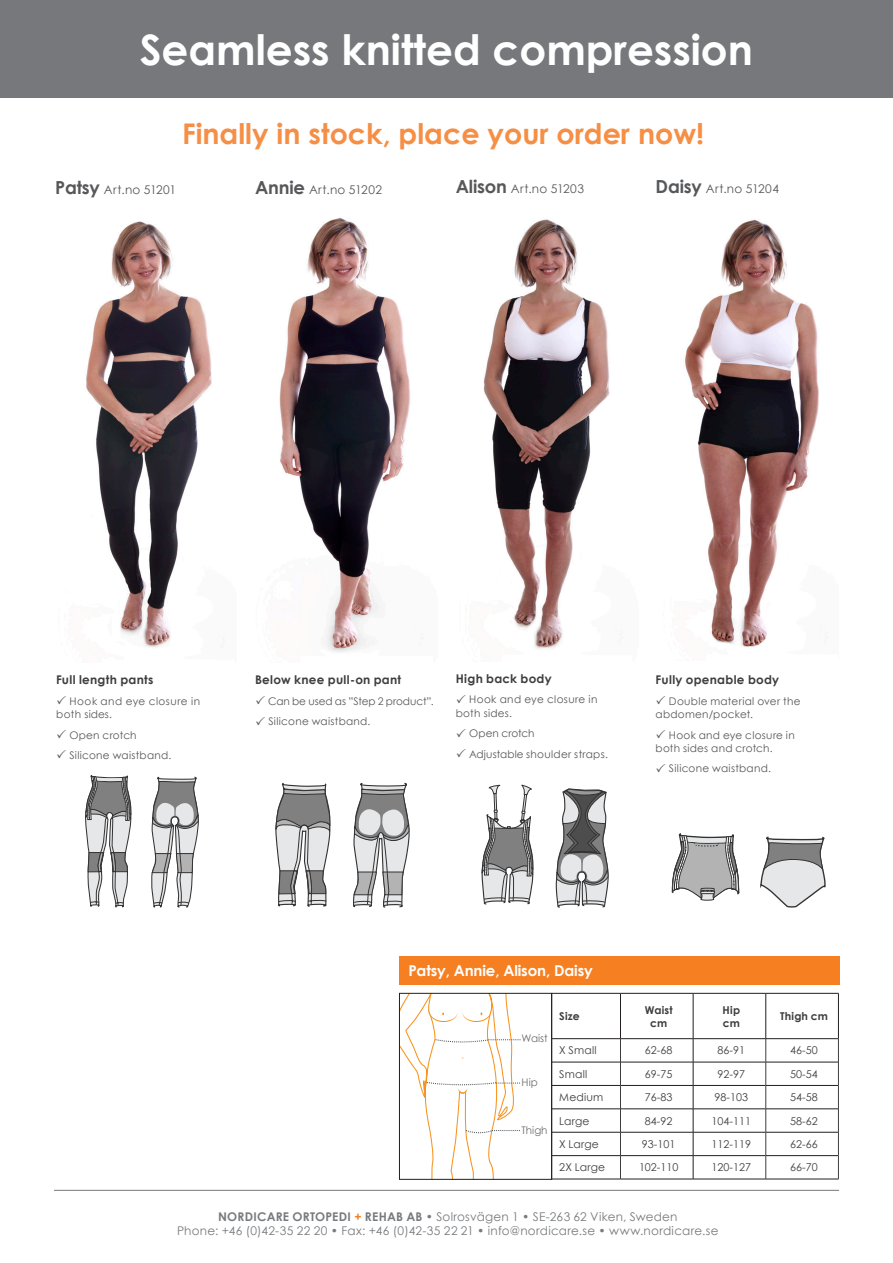
<style>
.page{position:relative;width:893px;height:1263px;background:#fff}
.page>*{position:absolute;margin:0;border:0;box-sizing:border-box;transform-origin:0 0}
.t1{font:700 42px "Century Gothic";color:#fff}
.t2{font:700 28.5px "Century Gothic";color:#f68f46}
.t3{font:700 15px "Century Gothic";letter-spacing:-.01em;color:#fff}
.t4{font:12px "Century Gothic";letter-spacing:.02em;color:#787a7d}
.t5{font:12px "Century Gothic";letter-spacing:.03em;color:#57585a}
.Vanlig{font:700 12px "Century Gothic";letter-spacing:.02em;color:#3e3e3f}
.t6{font:10.8px "Century Gothic";color:#3e3e3f}
.t7{font:700 10.8px/12.9px "Century Gothic";letter-spacing:.015em;color:#3e3e3f;text-align:center}
.Vanlig-2{font:10.5px/13.5px "Century Gothic";letter-spacing:.025em;color:#57585a}
.Vanlig-3{font:10.5px "Century Gothic";letter-spacing:-.01em;color:#57585a}
.t8{font:10.5px "Century Gothic";color:#6c6d70}
.Vanlig-4{font:10.5px "Century Gothic";color:#57585a}
.s1{font-weight:700;font-size:18px}
.s2{font-weight:700}
.s3{font-weight:700;color:#f57f21}
</style>
<div class="page">
<div style="left:0;top:0;width:893px;height:98px;background:#76787b"></div>
<hr style="left:54px;top:1190px;width:785px;height:1px;background:#76787b">
<div style="left:399px;top:957px;width:440px;height:28px;background:#f57f21"></div>
<img style="left:86px;top:221px;width:126px;height:426px">
<svg style="left:151px;top:776px;width:48px;height:132px"></svg>
<img style="left:483px;top:219px;width:127px;height:430px">
<svg style="left:481px;top:784px;width:128px;height:124px"></svg>
<svg style="left:760px;top:836px;width:66px;height:72px"></svg>
<svg style="left:671px;top:833px;width:69px;height:68px"></svg>
<img style="left:279px;top:218px;width:132px;height:434px">
<img style="left:685px;top:219px;width:134px;height:428px">
<svg style="left:353px;top:782px;width:57px;height:126px"></svg>
<svg style="left:275px;top:782px;width:56px;height:125px"></svg>
<hr style="left:551px;top:1179px;width:69px;height:1px;background:#231f20">
<hr style="left:620px;top:1179px;width:73px;height:1px;background:#231f20">
<hr style="left:693px;top:1179px;width:73px;height:1px;background:#231f20">
<hr style="left:766px;top:1179px;width:73px;height:1px;background:#231f20">
<svg style="left:552px;top:993px;width:287px;height:186px"></svg>
<svg style="left:401px;top:995px;width:120px;height:182px"></svg>
<div style="left:399px;top:993px;width:153px;height:186px;border:1px solid #231f20"></div>
<svg style="left:85px;top:774px;width:47px;height:134px"></svg>
<p class="t1" style="left:140px;top:23px;width:615px">Seamless knitted compression</p>
<p class="t2" style="left:182px;top:115px;width:524px">Finally in stock, place your order now!</p>
<p class="t5" style="left:55px;top:182px;width:123px"><span class="s1">Patsy</span> Art.no 51201</p>
<p class="t5" style="left:255px;top:182px;width:128px"><span class="s1">Annie</span> Art.no 51202</p>
<p class="t5" style="left:456px;top:181px;width:130px"><span class="s1">Alison</span> Art.no 51203</p>
<p class="t5" style="left:656px;top:181px;width:125px"><span class="s1">Daisy</span> Art.no 51204</p>
<p class="Vanlig" style="left:56px;top:672px;width:99px">Full length pants</p>
<p class="Vanlig-2" style="left:56px;top:694px;width:146px;text-indent:14px">Hook and eye closure in both sides.</p>
<p class="Vanlig-2" style="left:69px;top:728px;width:69px">Open crotch</p>
<p class="Vanlig-2" style="left:69px;top:748px;width:104px">Silicone waistband.</p>
<p class="Vanlig" style="left:255px;top:672px;width:148px">Below knee pull-on pant</p>
<p class="Vanlig-3" style="left:268px;top:694px;width:167px">Can be used as ”Step 2 product”.</p>
<p class="Vanlig-2" style="left:268px;top:714px;width:104px">Silicone waistband.</p>
<p class="Vanlig" style="left:456px;top:671px;width:97px">High back body</p>
<p class="Vanlig-2" style="left:456px;top:693px;width:143px;text-indent:13px">Hook and eye closure in both sides.</p>
<p class="Vanlig-4" style="left:469px;top:727px;width:67px">Open crotch</p>
<p class="Vanlig-2" style="left:469px;top:747px;width:140px">Adjustable shoulder straps.</p>
<p class="Vanlig" style="left:656px;top:672px;width:125px">Fully openable body</p>
<p class="Vanlig-2" style="left:656px;top:694px;width:146px;text-indent:13px">Double material over the abdomen/pocket.</p>
<p class="Vanlig-2" style="left:656px;top:728px;width:141px;text-indent:13px">Hook and eye closure in both sides and crotch.</p>
<p class="Vanlig-2" style="left:669px;top:762px;width:104px">Silicone waistband.</p>
<p class="t3" style="left:408px;top:961px;width:186px">Patsy, Annie, Alison, Daisy</p>
<p class="t8" style="left:522px;top:1032px;width:28px">Waist</p>
<p class="t8" style="left:522px;top:1076px;width:18px">Hip</p>
<p class="t8" style="left:521px;top:1124px;width:28px">Thigh</p>
<p class="t7" style="left:559px;top:1009px;width:22px">Size</p>
<p class="t7" style="left:645px;top:1003px;width:30px">Waist cm</p>
<p class="t7" style="left:723px;top:1003px;width:19px;text-align:left">Hip cm</p>
<p class="t7" style="left:780px;top:1009px;width:49px">Thigh cm</p>
<p class="t6" style="left:559px;top:1044px;width:39px">X Small</p>
<p class="t6" style="left:645px;top:1044px;width:29px">62-68</p>
<p class="t6" style="left:718px;top:1044px;width:29px">86-91</p>
<p class="t6" style="left:790px;top:1044px;width:29px">46-50</p>
<p class="t6" style="left:559px;top:1067px;width:29px">Small</p>
<p class="t6" style="left:645px;top:1067px;width:29px">69-75</p>
<p class="t6" style="left:718px;top:1067px;width:29px">92-97</p>
<p class="t6" style="left:790px;top:1067px;width:29px">50-54</p>
<p class="t6" style="left:559px;top:1091px;width:46px">Medium</p>
<p class="t6" style="left:645px;top:1091px;width:29px">76-83</p>
<p class="t6" style="left:715px;top:1091px;width:35px">98-103</p>
<p class="t6" style="left:790px;top:1091px;width:29px">54-58</p>
<p class="t6" style="left:559px;top:1114px;width:32px">Large</p>
<p class="t6" style="left:645px;top:1114px;width:29px">84-92</p>
<p class="t6" style="left:712px;top:1114px;width:41px">104-111</p>
<p class="t6" style="left:790px;top:1114px;width:29px">58-62</p>
<p class="t6" style="left:559px;top:1137px;width:41px">X Large</p>
<p class="t6" style="left:642px;top:1137px;width:35px">93-101</p>
<p class="t6" style="left:712px;top:1137px;width:41px">112-119</p>
<p class="t6" style="left:790px;top:1137px;width:29px">62-66</p>
<p class="t6" style="left:559px;top:1161px;width:47px">2X Large</p>
<p class="t6" style="left:639px;top:1161px;width:41px">102-110</p>
<p class="t6" style="left:712px;top:1161px;width:41px">120-127</p>
<p class="t6" style="left:790px;top:1161px;width:29px">66-70</p>
<p class="t4" style="left:218px;top:1209px;width:461px"><span class="s2">NORDICARE ORTOPEDI</span> <span class="s3">+</span> <span class="s2">REHAB AB •</span> Solrosvägen 1 • SE-263 62 Viken, Sweden</p>
<p class="t4" style="left:177px;top:1224px;width:543px">Phone: +46 (0)42-35 22 20 • Fax: +46 (0)42-35 22 21 • info@nordicare.se • www.nordicare.se</p>
</div>
